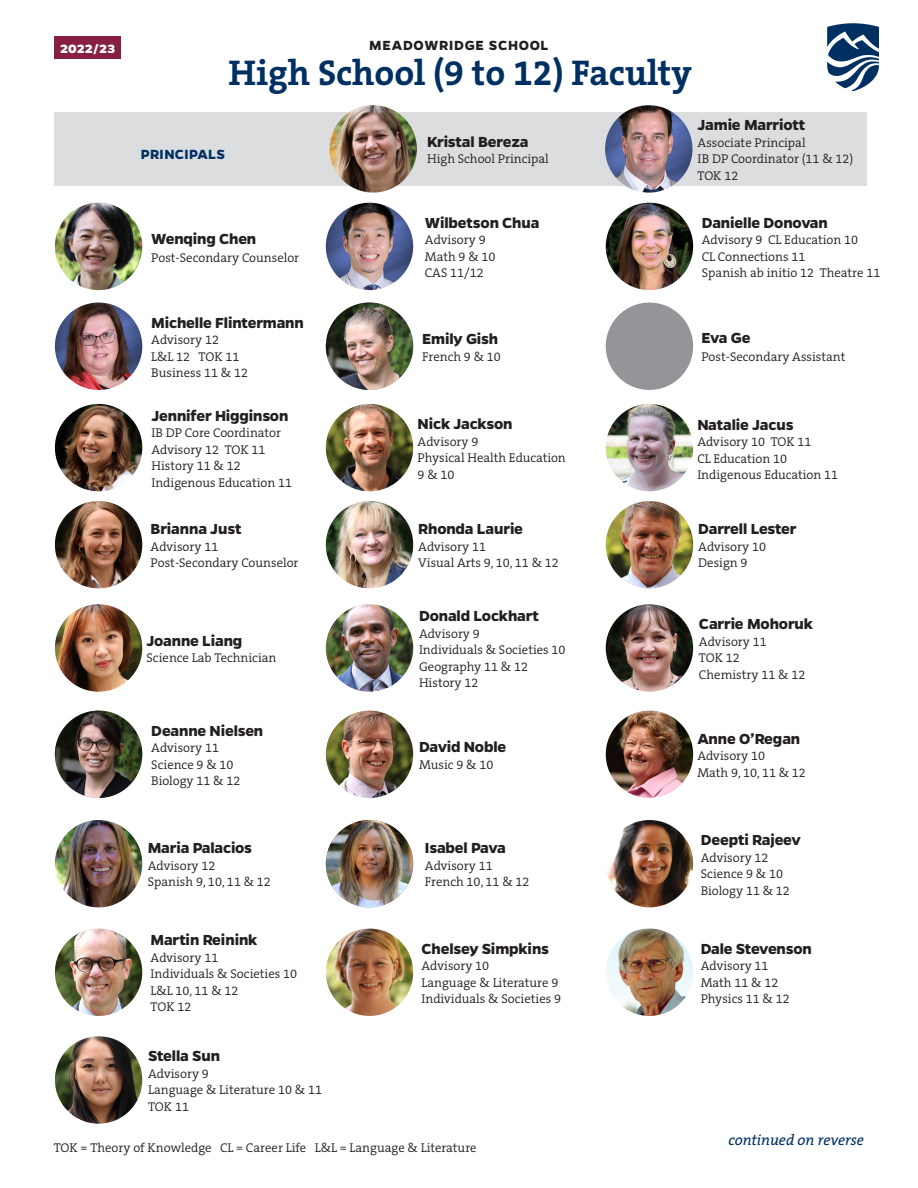
<style>
.page{position:relative;width:918px;height:1188px;background:#fff}
.page>*{position:absolute;margin:0;border:0;box-sizing:border-box;transform-origin:0 0}
.t1{font:700 36px "The Serif B W7";color:#003062}
.t2{font:700 16.5px "Gentona";letter-spacing:-.01em;color:#231f20}
.t3{font:italic 15px "The Serif B W5 Plain";color:#003062}
.t4{font:700 15px "Gentona";letter-spacing:.05em;color:#231f20}
.t5{font:700 15px "Gentona";letter-spacing:.025em;color:#003062}
.t6{font:800 13.65px "Gentona";letter-spacing:.03em;color:#fff}
.t7{font:300 12.75px/16.5px "The Serif B W4";color:#231f20}
</style>
<div class="page">
<div style="left:54px;top:112px;width:812px;height:74px;background:#dcdddf"></div>
<img style="left:326px;top:203px;width:87px;height:87px;border-radius:44px">
<img style="left:606px;top:203px;width:87px;height:87px;border-radius:44px">
<img style="left:55px;top:303px;width:87px;height:87px;border-radius:44px">
<img style="left:330px;top:105px;width:87px;height:88px;border-radius:44px">
<img style="left:326px;top:404px;width:87px;height:87px;border-radius:44px">
<img style="left:326px;top:501px;width:87px;height:87px;border-radius:44px">
<img style="left:326px;top:604px;width:87px;height:88px;border-radius:44px">
<img style="left:606px;top:604px;width:87px;height:88px;border-radius:44px">
<img style="left:326px;top:711px;width:87px;height:87px;border-radius:44px">
<img style="left:606px;top:711px;width:87px;height:87px;border-radius:44px">
<div style="left:54px;top:36px;width:66px;height:23px;background:#861f41"></div>
<svg style="left:827px;top:23px;width:52px;height:68px"></svg>
<img style="left:326px;top:820px;width:87px;height:87px;border-radius:44px">
<img style="left:55px;top:711px;width:87px;height:87px;border-radius:44px">
<img style="left:55px;top:404px;width:87px;height:87px;border-radius:44px">
<img style="left:606px;top:501px;width:87px;height:87px;border-radius:44px">
<img style="left:605px;top:105px;width:87px;height:88px;border-radius:44px">
<img style="left:55px;top:604px;width:87px;height:88px;border-radius:44px">
<img style="left:606px;top:404px;width:87px;height:87px;border-radius:44px">
<img style="left:55px;top:1036px;width:87px;height:88px;border-radius:44px">
<img style="left:326px;top:303px;width:87px;height:87px;border-radius:44px">
<img style="left:55px;top:820px;width:87px;height:87px;border-radius:44px">
<img style="left:606px;top:820px;width:87px;height:87px;border-radius:44px">
<img style="left:55px;top:929px;width:87px;height:87px;border-radius:44px">
<img style="left:326px;top:929px;width:87px;height:87px;border-radius:44px">
<img style="left:606px;top:929px;width:87px;height:87px;border-radius:44px">
<img style="left:55px;top:203px;width:87px;height:87px;border-radius:44px">
<img style="left:55px;top:501px;width:87px;height:87px;border-radius:44px">
<div style="left:606px;top:303px;width:87px;height:87px;background:#939598;border-radius:50%"></div>
<p class="t6" style="left:60px;top:41px;width:56px">2022/23</p>
<p class="t4" style="left:369px;top:36px;width:181px">MEADOWRIDGE SCHOOL</p>
<p class="t1" style="left:229px;top:49px;width:465px">High School (9 to 12) Faculty</p>
<p class="t5" style="left:141px;top:145px;width:86px">PRINCIPALS</p>
<p class="t2" style="left:151px;top:229px;width:107px">Wenqing Chen</p>
<p class="t7" style="left:151px;top:249px;width:149px">Post-Secondary Counselor</p>
<p class="t2" style="left:151px;top:313px;width:154px">Michelle Flintermann</p>
<p class="t7" style="left:151px;top:332px;width:69px">Advisory 12</p>
<p class="t7" style="left:151px;top:348px;width:90px">L&amp;L 12 TOK 11</p>
<p class="t7" style="left:151px;top:365px;width:98px">Business 11 &amp; 12</p>
<p class="t2" style="left:151px;top:406px;width:138px">Jennifer Higginson</p>
<p class="t7" style="left:151px;top:425px;width:131px">IB DP Core Coordinator</p>
<p class="t7" style="left:151px;top:441px;width:116px">Advisory 12 TOK 11</p>
<p class="t7" style="left:151px;top:458px;width:91px">History 11 &amp; 12</p>
<p class="t7" style="left:151px;top:474px;width:142px">Indigenous Education 11</p>
<p class="t2" style="left:151px;top:520px;width:92px">Brianna Just</p>
<p class="t7" style="left:151px;top:538px;width:69px">Advisory 11</p>
<p class="t7" style="left:151px;top:555px;width:149px">Post-Secondary Counselor</p>
<p class="t2" style="left:146px;top:631px;width:97px">Joanne Liang</p>
<p class="t7" style="left:146px;top:650px;width:132px">Science Lab Technician</p>
<p class="t2" style="left:151px;top:721px;width:114px">Deanne Nielsen</p>
<p class="t7" style="left:151px;top:740px;width:69px">Advisory 11</p>
<p class="t7" style="left:151px;top:756px;width:84px">Science 9 &amp; 10</p>
<p class="t7" style="left:151px;top:773px;width:91px">Biology 11 &amp; 12</p>
<p class="t2" style="left:148px;top:839px;width:106px">Maria Palacios</p>
<p class="t7" style="left:148px;top:857px;width:69px">Advisory 12</p>
<p class="t7" style="left:148px;top:874px;width:125px">Spanish 9, 10, 11 &amp; 12</p>
<p class="t2" style="left:151px;top:931px;width:108px">Martin Reinink</p>
<p class="t7" style="left:151px;top:949px;width:69px">Advisory 11</p>
<p class="t7" style="left:151px;top:966px;width:148px">Individuals &amp; Societies 10</p>
<p class="t7" style="left:151px;top:982px;width:90px">L&amp;L 10, 11 &amp; 12</p>
<p class="t7" style="left:151px;top:999px;width:42px">TOK 12</p>
<p class="t2" style="left:148px;top:1047px;width:74px">Stella Sun</p>
<p class="t7" style="left:148px;top:1065px;width:62px">Advisory 9</p>
<p class="t7" style="left:148px;top:1082px;width:175px">Language &amp; Literature 10 &amp; 11</p>
<p class="t7" style="left:148px;top:1098px;width:42px">TOK 11</p>
<p class="t2" style="left:427px;top:132px;width:103px">Kristal Bereza</p>
<p class="t7" style="left:427px;top:151px;width:123px">High School Principal</p>
<p class="t2" style="left:425px;top:213px;width:116px">Wilbetson Chua</p>
<p class="t7" style="left:425px;top:232px;width:62px">Advisory 9</p>
<p class="t7" style="left:425px;top:248px;width:72px">Math 9 &amp; 10</p>
<p class="t7" style="left:425px;top:265px;width:60px">CAS 11/12</p>
<p class="t2" style="left:422px;top:329px;width:77px">Emily Gish</p>
<p class="t7" style="left:422px;top:348px;width:80px">French 9 &amp; 10</p>
<p class="t2" style="left:418px;top:414px;width:97px">Nick Jackson</p>
<p class="t7" style="left:418px;top:433px;width:62px">Advisory 9</p>
<p class="t7" style="left:418px;top:450px;width:150px">Physical Health Education<br>9 &amp; 10</p>
<p class="t2" style="left:418px;top:520px;width:106px">Rhonda Laurie</p>
<p class="t7" style="left:418px;top:538px;width:69px">Advisory 11</p>
<p class="t7" style="left:418px;top:555px;width:142px">Visual Arts 9, 10, 11 &amp; 12</p>
<p class="t2" style="left:419px;top:606px;width:121px">Donald Lockhart</p>
<p class="t7" style="left:419px;top:625px;width:62px">Advisory 9</p>
<p class="t7" style="left:419px;top:642px;width:148px">Individuals &amp; Societies 10</p>
<p class="t7" style="left:419px;top:658px;width:111px">Geography 11 &amp; 12</p>
<p class="t7" style="left:419px;top:675px;width:61px">History 12</p>
<p class="t2" style="left:419px;top:738px;width:89px">David Noble</p>
<p class="t7" style="left:419px;top:756px;width:76px">Music 9 &amp; 10</p>
<p class="t2" style="left:425px;top:839px;width:82px">Isabel Pava</p>
<p class="t7" style="left:425px;top:857px;width:69px">Advisory 11</p>
<p class="t7" style="left:425px;top:874px;width:106px">French 10, 11 &amp; 12</p>
<p class="t2" style="left:422px;top:939px;width:129px">Chelsey Simpkins</p>
<p class="t7" style="left:422px;top:958px;width:69px">Advisory 10</p>
<p class="t7" style="left:422px;top:974px;width:138px">Language &amp; Literature 9</p>
<p class="t7" style="left:422px;top:991px;width:141px">Individuals &amp; Societies 9</p>
<p class="t2" style="left:698px;top:116px;width:109px">Jamie Marriott</p>
<p class="t7" style="left:698px;top:134px;width:110px">Associate Principal</p>
<p class="t7" style="left:698px;top:151px;width:157px">IB DP Coordinator (11 &amp; 12)</p>
<p class="t7" style="left:698px;top:167px;width:42px">TOK 12</p>
<p class="t2" style="left:702px;top:213px;width:128px">Danielle Donovan</p>
<p class="t7" style="left:702px;top:232px;width:158px">Advisory 9 CL Education 10</p>
<p class="t7" style="left:702px;top:248px;width:105px">CL Connections 11</p>
<p class="t7" style="left:702px;top:265px;width:180px">Spanish ab initio 12 Theatre 11</p>
<p class="t2" style="left:701px;top:329px;width:51px">Eva Ge</p>
<p class="t7" style="left:701px;top:349px;width:146px">Post-Secondary Assistant</p>
<p class="t2" style="left:697px;top:415px;width:98px">Natalie Jacus</p>
<p class="t7" style="left:697px;top:434px;width:116px">Advisory 10 TOK 11</p>
<p class="t7" style="left:697px;top:450px;width:91px">CL Education 10</p>
<p class="t7" style="left:697px;top:467px;width:142px">Indigenous Education 11</p>
<p class="t2" style="left:698px;top:520px;width:100px">Darrell Lester</p>
<p class="t7" style="left:698px;top:538px;width:69px">Advisory 10</p>
<p class="t7" style="left:698px;top:555px;width:51px">Design 9</p>
<p class="t2" style="left:699px;top:615px;width:116px">Carrie Mohoruk</p>
<p class="t7" style="left:699px;top:633px;width:69px">Advisory 11</p>
<p class="t7" style="left:699px;top:650px;width:42px">TOK 12</p>
<p class="t7" style="left:699px;top:666px;width:108px">Chemistry 11 &amp; 12</p>
<p class="t2" style="left:697px;top:729px;width:104px">Anne O’Regan</p>
<p class="t7" style="left:697px;top:748px;width:69px">Advisory 10</p>
<p class="t7" style="left:697px;top:764px;width:110px">Math 9, 10, 11 &amp; 12</p>
<p class="t2" style="left:701px;top:830px;width:101px">Deepti Rajeev</p>
<p class="t7" style="left:701px;top:849px;width:69px">Advisory 12</p>
<p class="t7" style="left:701px;top:866px;width:84px">Science 9 &amp; 10</p>
<p class="t7" style="left:701px;top:882px;width:91px">Biology 11 &amp; 12</p>
<p class="t2" style="left:701px;top:939px;width:113px">Dale Stevenson</p>
<p class="t7" style="left:701px;top:958px;width:69px">Advisory 11</p>
<p class="t7" style="left:701px;top:974px;width:79px">Math 11 &amp; 12</p>
<p class="t7" style="left:701px;top:991px;width:90px">Physics 11 &amp; 12</p>
<p class="t7" style="left:54px;top:1140px;width:424px">TOK = Theory of Knowledge CL = Career Life L&amp;L = Language &amp; Literature</p>
<p class="t3" style="left:728px;top:1130px;width:137px">continued on reverse</p>
</div>
